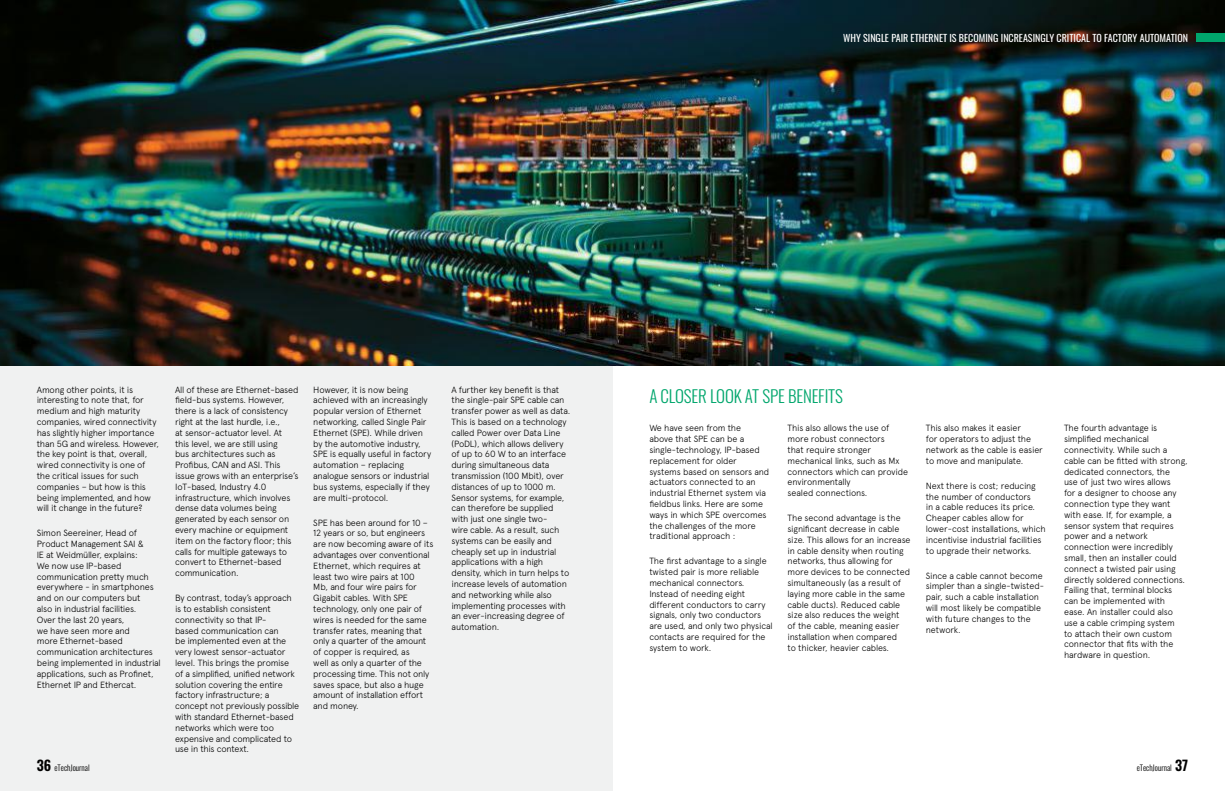
<style>
.page{position:relative;width:1225px;height:791px;background:#fff}
.page>*{position:absolute;margin:0;border:0;box-sizing:border-box;transform-origin:0 0}
.t1{font:300 17px "Oswald";letter-spacing:-.01em;color:#00a66c}
.t2{font:10px "Oswald";color:#fff}
.t3{font:300 9px/10.8px "Apercu Avnet";letter-spacing:-.02em;color:#000}
.t4{font:300 8px "Oswald";color:#000}
.s1{font-weight:600;font-size:14px}
</style>
<div class="page">
<div style="left:0;top:0;width:612px;height:791px;background:#f0f1f1"></div>
<img style="left:0;top:0;width:1225px;height:366px">
<div style="left:1196px;top:34px;width:29px;height:8px;background:#00a66c"></div>
<p class="t2" style="left:843px;top:29px;width:346px">WHY SINGLE PAIR ETHERNET IS BECOMING INCREASINGLY CRITICAL TO FACTORY AUTOMATION</p>
<p class="t3" style="left:37px;top:383px;width:124px">Among other points, it is interesting to note that, for medium and high maturity companies, wired connectivity has slightly higher importance than 5G and wireless. However, the key point is that, overall, wired connectivity is one of the critical issues for such companies – but how is this being implemented, and how will it change in the future?</p>
<p class="t3" style="left:37px;top:527px;width:125px">Simon Seereiner, Head of<br>Product Management SAI &amp;<br>IE at Weidmüller, explains:<br>We now use IP-based communication pretty much everywhere - in smartphones and on our computers but<br>also in industrial facilities.<br>Over the last 20 years,<br>we have seen more and<br>more Ethernet-based communication architectures being implemented in industrial applications, such as Profinet,<br>Ethernet IP and Ethercat.</p>
<p class="t4" style="left:37px;top:760px;width:54px"><span class="s1">36</span> eTechJournal</p>
<p class="t3" style="left:175px;top:383px;width:125px">All of these are Ethernet-based field-bus systems. However, there is a lack of consistency right at the last hurdle, i.e.,<br>at sensor-actuator level. At this level, we are still using<br>bus architectures such as<br>Profibus, CAN and ASI. This issue grows with an enterprise’s<br>IoT-based, Industry 4.0 infrastructure, which involves dense data volumes being generated by each sensor on every machine or equipment item on the factory floor; this calls for multiple gateways to convert to Ethernet-based communication.</p>
<p class="t3" style="left:175px;top:592px;width:126px">By contrast, today’s approach is to establish consistent connectivity so that IP-<br>based communication can<br>be implemented even at the very lowest sensor-actuator level. This brings the promise of a simplified, unified network solution covering the entire factory infrastructure; a concept not previously possible with standard Ethernet-based networks which were too expensive and complicated to use in this context.</p>
<p class="t3" style="left:313px;top:383px;width:119px">However, it is now being achieved with an increasingly popular version of Ethernet networking, called Single Pair<br>Ethernet (SPE). While driven by the automotive industry,<br>SPE is equally useful in factory automation – replacing analogue sensors or industrial bus systems, especially if they are multi-protocol.</p>
<p class="t3" style="left:313px;top:516px;width:122px">SPE has been around for 10 –<br>12 years or so, but engineers are now becoming aware of its advantages over conventional<br>Ethernet, which requires at least two wire pairs at 100<br>Mb, and four wire pairs for<br>Gigabit cables. With SPE technology, only one pair of wires is needed for the same transfer rates, meaning that only a quarter of the amount of copper is required, as<br>well as only a quarter of the processing time. This not only saves space, but also a huge amount of installation effort and money.</p>
<p class="t3" style="left:451px;top:383px;width:120px">A further key benefit is that the single-pair SPE cable can transfer power as well as data.<br>This is based on a technology called Power over Data Line (PoDL), which allows delivery of up to 60 W to an interface during simultaneous data transmission (100 Mbit), over distances of up to 1000 m.<br>Sensor systems, for example, can therefore be supplied with just one single two-<br>wire cable. As a result, such systems can be easily and cheaply set up in industrial applications with a high density, which in turn helps to increase levels of automation and networking while also implementing processes with an ever-increasing degree of automation.</p>
<h1 class="t1" style="left:649px;top:381px;width:195px">A CLOSER LOOK AT SPE BENEFITS</h1>
<p class="t3" style="left:649px;top:422px;width:121px">We have seen from the<br>above that SPE can be a single-technology, IP-based replacement for older systems based on sensors and actuators connected to an industrial Ethernet system via fieldbus links. Here are some ways in which SPE overcomes the challenges of the more traditional approach :</p>
<p class="t3" style="left:649px;top:555px;width:125px">The first advantage to a single twisted pair is more reliable mechanical connectors.<br>Instead of needing eight different conductors to carry signals, only two conductors are used, and only two physical contacts are required for the system to work.</p>
<p class="t3" style="left:787px;top:422px;width:122px">This also allows the use of more robust connectors<br>that require stronger mechanical links, such as Mx connectors which can provide environmentally<br>sealed connections.</p>
<p class="t3" style="left:787px;top:512px;width:124px">The second advantage is the significant decrease in cable size. This allows for an increase in cable density when routing networks, thus allowing for more devices to be connected simultaneously (as a result of laying more cable in the same cable ducts). Reduced cable size also reduces the weight<br>of the cable, meaning easier installation when compared<br>to thicker, heavier cables.</p>
<p class="t3" style="left:926px;top:422px;width:119px">This also makes it easier<br>for operators to adjust the network as the cable is easier to move and manipulate.</p>
<p class="t3" style="left:926px;top:479px;width:121px">Next there is cost; reducing the number of conductors<br>in a cable reduces its price.<br>Cheaper cables allow for lower-cost installations, which incentivise industrial facilities to upgrade their networks.</p>
<p class="t3" style="left:926px;top:569px;width:120px">Since a cable cannot become simpler than a single-twisted&shy;pair, such a cable installation will most likely be compatible with future changes to the network.</p>
<p class="t3" style="left:1064px;top:422px;width:125px">The fourth advantage is simplified mechanical connectivity. While such a cable can be fitted with strong, dedicated connectors, the<br>use of just two wires allows<br>for a designer to choose any connection type they want with ease. If, for example, a sensor system that requires power and a network connection were incredibly small, then an installer could connect a twisted pair using directly soldered connections.<br>Failing that, terminal blocks can be implemented with ease. An installer could also use a cable crimping system<br>to attach their own custom connector that fits with the hardware in question.</p>
<p class="t4" style="left:1136px;top:760px;width:53px">eTechJournal <span class="s1">37</span></p>
</div>
